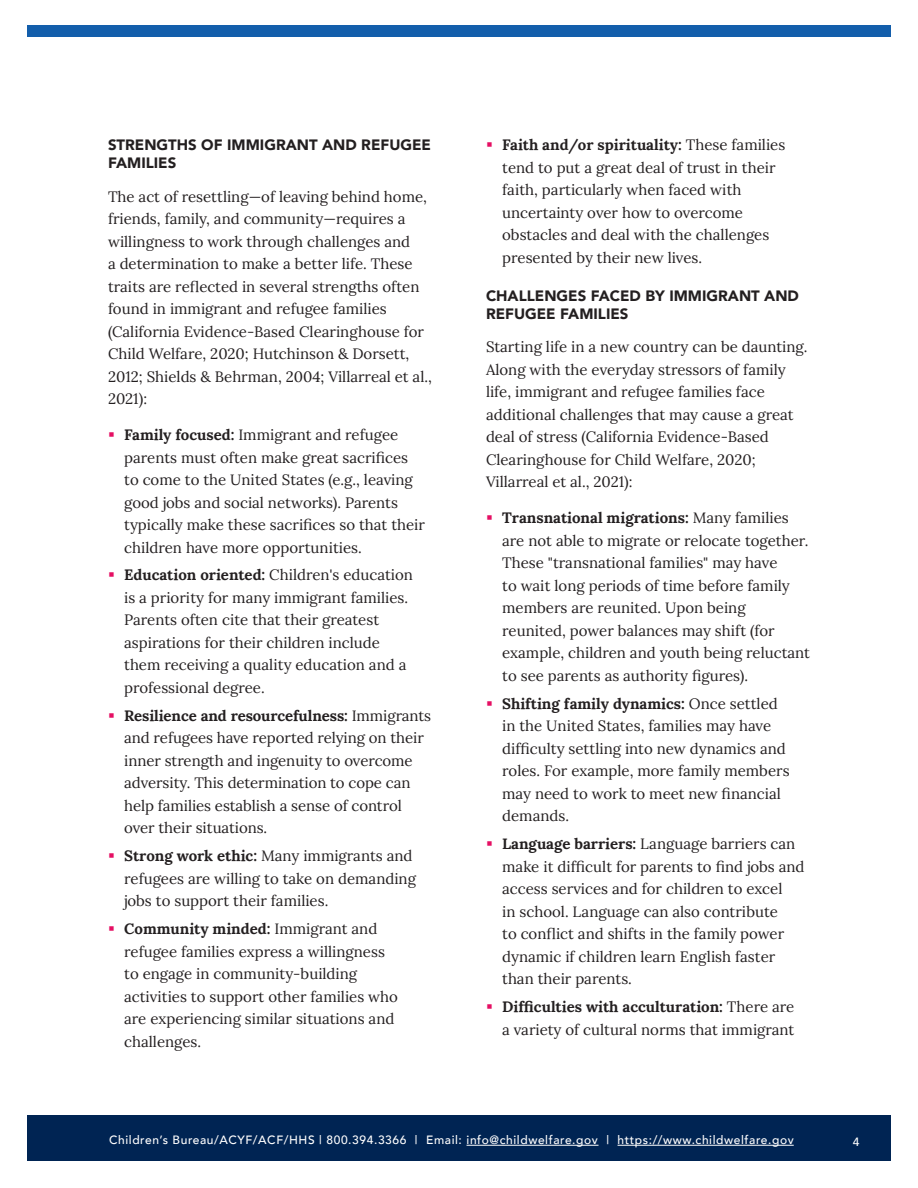
<style>
.page{position:relative;width:918px;height:1188px;background:#fff}
.page>*{position:absolute;margin:0;border:0;box-sizing:border-box;transform-origin:0 0}
.t1{font:15px/22.5px "Lora";color:#231f20}
.t2{font:900 15px/18px "Avenir";color:#231f20}
.t3{font:500 12px "Avenir";letter-spacing:.05em;color:#fff}
.s1{font-weight:700}
</style>
<div class="page">
<div style="left:27px;top:1116px;width:864px;height:45px;background:#002453"></div>
<hr style="left:467px;top:1145px;width:132px;height:1px;background:#fff">
<hr style="left:618px;top:1145px;width:176px;height:1px;background:#fff">
<div style="left:27px;top:26px;width:864px;height:12px;background:#135eab"></div>
<h3 class="t2" style="left:108px;top:136px;width:325px">STRENGTHS OF IMMIGRANT AND REFUGEE<br>FAMILIES</h3>
<p class="t1" style="left:108px;top:184px;width:325px">The act of resettling—of leaving behind home, friends, family, and community—requires a willingness to work through challenges and<br>a determination to make a better life. These traits are reflected in several strengths often found in immigrant and refugee families (California Evidence-Based Clearinghouse for Child Welfare, 2020; Hutchinson &amp; Dorsett, 2012; Shields &amp; Behrman, 2004; Villarreal et al., 2021):</p>
<p class="t1" style="left:124px;top:422px;width:302px"><span class="s1">Family focused:</span> Immigrant and refugee parents must often make great sacrifices to come to the United States (e.g., leaving good jobs and social networks). Parents typically make these sacrifices so that their children have more opportunities.</p>
<p class="t1" style="left:124px;top:563px;width:290px"><span class="s1">Education oriented:</span> Children's education is a priority for many immigrant families.<br>Parents often cite that their greatest aspirations for their children include them receiving a quality education and a professional degree.</p>
<p class="t1" style="left:124px;top:703px;width:309px"><span class="s1">Resilience and resourcefulness:</span> Immigrants and refugees have reported relying on their inner strength and ingenuity to overcome adversity. This determination to cope can help families establish a sense of control over their situations.</p>
<p class="t1" style="left:124px;top:844px;width:293px"><span class="s1">Strong work ethic:</span> Many immigrants and refugees are willing to take on demanding jobs to support their families.</p>
<p class="t1" style="left:124px;top:917px;width:275px"><span class="s1">Community minded:</span> Immigrant and refugee families express a willingness to engage in community-building activities to support other families who are experiencing similar situations and challenges.</p>
<p class="t1" style="left:502px;top:133px;width:285px"><span class="s1">Faith and/or spirituality:</span> These families tend to put a great deal of trust in their faith, particularly when faced with uncertainty over how to overcome obstacles and deal with the challenges presented by their new lives.</p>
<h3 class="t2" style="left:486px;top:286px;width:315px">CHALLENGES FACED BY IMMIGRANT AND<br>REFUGEE FAMILIES</h3>
<p class="t1" style="left:486px;top:335px;width:323px">Starting life in a new country can be daunting.<br>Along with the everyday stressors of family life, immigrant and refugee families face additional challenges that may cause a great deal of stress (California Evidence-Based Clearinghouse for Child Welfare, 2020; Villarreal et al., 2021):</p>
<p class="t1" style="left:502px;top:506px;width:309px"><span class="s1">Transnational migrations:</span> Many families are not able to migrate or relocate together.<br>These "transnational families" may have<br>to wait long periods of time before family members are reunited. Upon being reunited, power balances may shift (for example, children and youth being reluctant to see parents as authority figures).</p>
<p class="t1" style="left:502px;top:691px;width:289px"><span class="s1">Shifting family dynamics:</span> Once settled in the United States, families may have difficulty settling into new dynamics and roles. For example, more family members may need to work to meet new financial demands.</p>
<p class="t1" style="left:502px;top:832px;width:304px"><span class="s1">Language barriers:</span> Language barriers can make it difficult for parents to find jobs and access services and for children to excel<br>in school. Language can also contribute<br>to conflict and shifts in the family power dynamic if children learn English faster than their parents.</p>
<p class="t1" style="left:502px;top:995px;width:294px"><span class="s1">Difficulties with acculturation:</span> There are a variety of cultural norms that immigrant</p>
<p class="t3" style="left:109px;top:1130px;width:686px">Children’s Bureau/ACYF/ACF/HHS | 800.394.3366 | Email: info@childwelfare.gov | https://www.childwelfare.gov</p>
<p class="t3" style="left:853px;top:1131px;width:8px">4</p>
</div>
